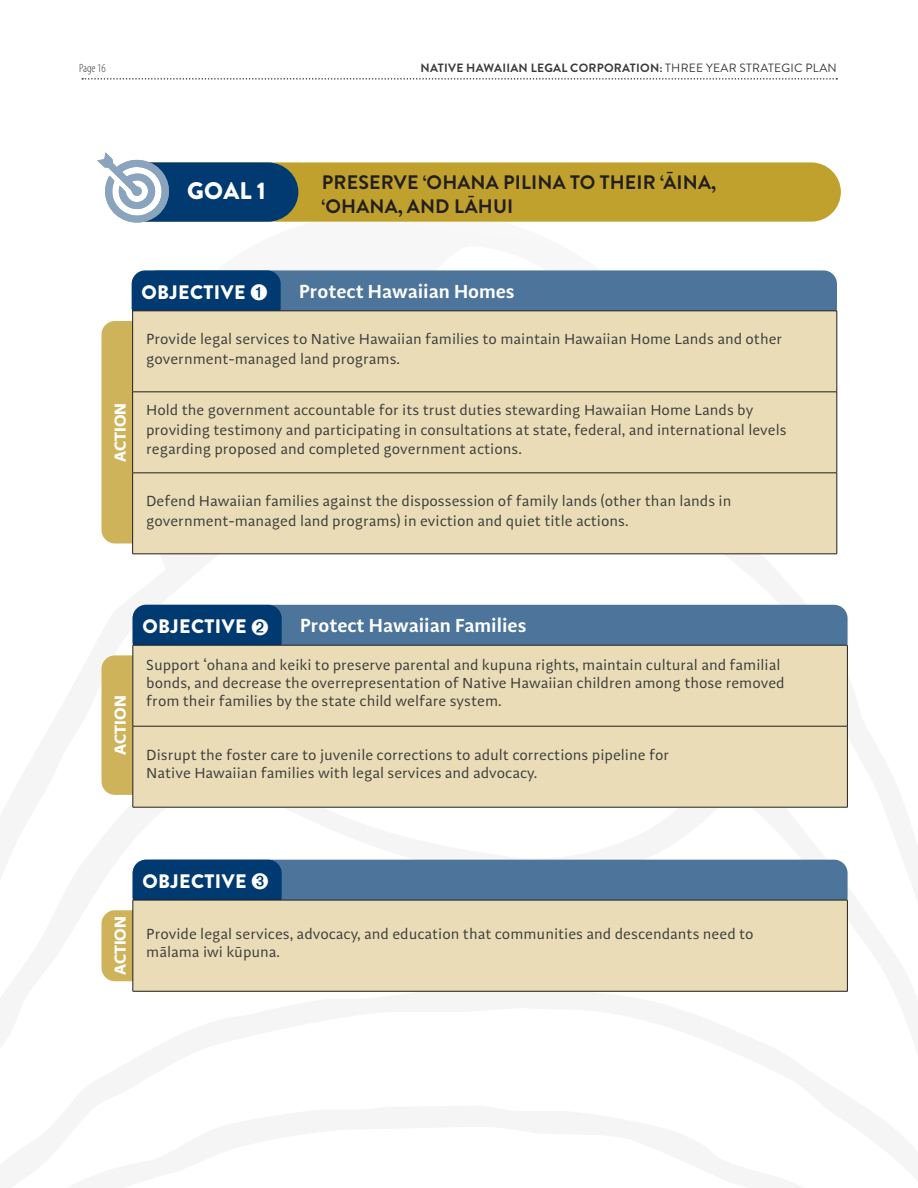
<style>
.page{position:relative;width:918px;height:1188px;background:#fff}
.page>*{position:absolute;margin:0;border:0;box-sizing:border-box;transform-origin:0 0}
.Heading-1{font:900 24px "Brandon Grotesque";color:#fff}
.Heading-1-2{font:700 19.5px/23.4px "Brandon Grotesque";letter-spacing:.01em;color:#231f20}
.Heading-2{font:600 19.5px "Adagio Sans";color:#fff}
.Heading-2-2{font:900 19.5px "Brandon Grotesque";letter-spacing:.02em;color:#fff}
.IndentList-3{font:700 16.5px "Adagio Sans";color:#fff}
.Text-1{font:15px/19.5px "Adagio Sans";color:#3a3b39}
.t1{font:700 12px "Brandon Grotesque";letter-spacing:.02em;color:#3a3b39}
.t2{font:300 condensed 12px "Myriad Pro";color:#3a3b39}
.s1{font-weight:400}
</style>
<div class="page">
<div style="left:102px;top:321px;width:59px;height:222px;background:#ceb35b;border-radius:14px"></div>
<div style="left:102px;top:655px;width:59px;height:140px;background:#ceb35b;border-radius:14px"></div>
<div style="left:133px;top:605px;width:715px;height:50px;background:#4d759b;border-radius:14px"></div>
<div style="left:133px;top:605px;width:149px;height:50px;background:#003a70;border-radius:14px"></div>
<svg style="left:82px;top:78px;width:755px;height:2px"></svg>
<svg style="left:97px;top:152px;width:744px;height:71px"></svg>
<div style="left:144px;top:270px;width:693px;height:51px;background:#4d759b;border-radius:14px"></div>
<div style="left:132px;top:270px;width:149px;height:51px;background:#003a70;border-radius:14px"></div>
<div style="left:133px;top:312px;width:704px;height:242px;background:#e9dcb7"></div>
<hr style="left:132px;top:311px;width:1px;height:81px;background:#231f20">
<hr style="left:837px;top:311px;width:1px;height:81px;background:#231f20">
<hr style="left:132px;top:392px;width:1px;height:81px;background:#231f20">
<hr style="left:837px;top:392px;width:1px;height:81px;background:#231f20">
<hr style="left:132px;top:473px;width:1px;height:81px;background:#231f20">
<hr style="left:837px;top:473px;width:1px;height:81px;background:#231f20">
<hr style="left:132px;top:311px;width:705px;height:1px;background:#231f20">
<hr style="left:132px;top:392px;width:705px;height:1px;background:#231f20">
<hr style="left:132px;top:473px;width:705px;height:1px;background:#231f20">
<hr style="left:132px;top:554px;width:705px;height:1px;background:#231f20">
<div style="left:134px;top:646px;width:713px;height:161px;background:#e9dcb7"></div>
<hr style="left:133px;top:645px;width:715px;height:1px;background:#231f20">
<hr style="left:133px;top:645px;width:1px;height:81px;background:#231f20">
<hr style="left:847px;top:645px;width:1px;height:81px;background:#231f20">
<hr style="left:133px;top:726px;width:715px;height:1px;background:#231f20">
<hr style="left:133px;top:726px;width:1px;height:81px;background:#231f20">
<hr style="left:847px;top:726px;width:1px;height:81px;background:#231f20">
<hr style="left:133px;top:807px;width:715px;height:1px;background:#231f20">
<div style="left:102px;top:910px;width:59px;height:71px;background:#ceb35b;border-radius:14px"></div>
<div style="left:133px;top:860px;width:715px;height:50px;background:#4d759b;border-radius:14px"></div>
<div style="left:133px;top:860px;width:149px;height:50px;background:#003a70;border-radius:14px"></div>
<div style="left:133px;top:900px;width:714px;height:91px;background:#e9dcb7"></div>
<hr style="left:133px;top:900px;width:715px;height:1px;background:#231f20">
<hr style="left:133px;top:900px;width:1px;height:91px;background:#231f20">
<hr style="left:847px;top:900px;width:1px;height:91px;background:#231f20">
<hr style="left:133px;top:991px;width:715px;height:1px;background:#231f20">
<p class="t2" style="left:79px;top:61px;width:28px">Page 16</p>
<p class="t1" style="left:421px;top:59px;width:418px">NATIVE HAWAIIAN LEGAL CORPORATION: <span class="s1">THREE YEAR STRATEGIC PLAN</span></p>
<p class="Heading-1" style="left:187px;top:174px;width:80px">GOAL 1</p>
<p class="Heading-1-2" style="left:322px;top:171px;width:396px">PRESERVE ‘OHANA PILINA TO THEIR ‘ĀINA, ‘OHANA, AND LĀHUI</p>
<p class="IndentList-3" style="left:109px;top:462px;width:60px;rotate:-90deg">ACTION</p>
<p class="Heading-2-2" style="left:141px;top:278px;width:128px">OBJECTIVE ➊</p>
<p class="Heading-2" style="left:299px;top:279px;width:217px">Protect Hawaiian Homes</p>
<p class="Text-1" style="left:146px;top:330px;width:638px">Provide legal services to Native Hawaiian families to maintain Hawaiian Home Lands and other government-managed land programs.</p>
<p class="Text-1" style="left:146px;top:401px;width:642px">Hold the government accountable for its trust duties stewarding Hawaiian Home Lands by providing testimony and participating in consultations at state, federal, and international levels regarding proposed and completed government actions.</p>
<p class="Text-1" style="left:146px;top:492px;width:587px">Defend Hawaiian families against the dispossession of family lands (other than lands in government-managed land programs) in eviction and quiet title actions.</p>
<p class="IndentList-3" style="left:109px;top:755px;width:60px;rotate:-90deg">ACTION</p>
<p class="Heading-2" style="left:300px;top:613px;width:228px">Protect Hawaiian Families</p>
<p class="Heading-2-2" style="left:142px;top:613px;width:128px">OBJECTIVE ➋</p>
<p class="Text-1" style="left:146px;top:656px;width:640px;line-height:18px">Support ‘ohana and keiki to preserve parental and kupuna rights, maintain cultural and familial bonds, and decrease the overrepresentation of Native Hawaiian children among those removed from their families by the state child welfare system.</p>
<p class="Text-1" style="left:146px;top:746px;width:524px;line-height:18px">Disrupt the foster care to juvenile corrections to adult corrections pipeline for<br>Native Hawaiian families with legal services and advocacy.</p>
<p class="IndentList-3" style="left:109px;top:975px;width:60px;rotate:-90deg">ACTION</p>
<p class="Heading-2-2" style="left:142px;top:867px;width:128px">OBJECTIVE ➌</p>
<p class="Text-1" style="left:146px;top:925px;width:609px;line-height:18px">Provide legal services, advocacy, and education that communities and descendants need to mālama iwi kūpuna.</p>
</div>
